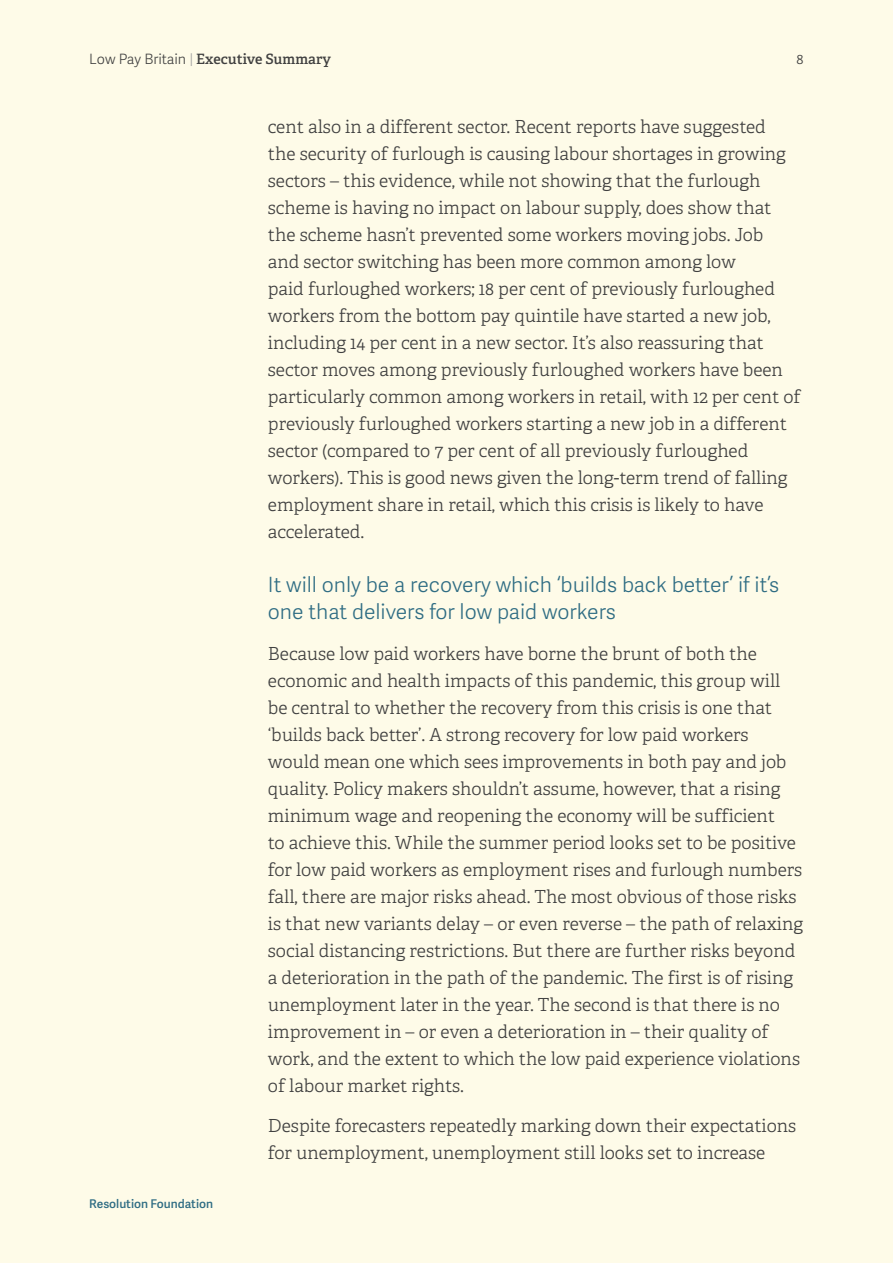
<style>
.page{position:relative;width:893px;height:1263px;background:#fefbe8}
.page>*{position:absolute;margin:0;border:0;box-sizing:border-box;transform-origin:0 0}
.t1{font:21px/27px "Adelle Sans Lt";color:#2e6c83}
.t2{font:300 18px/27px "Adelle";color:#404040}
.t3{font:600 14.25px "Adelle";color:#404040}
.t4{font:300 14.25px "Adelle";color:#404040}
.t5{font:12px "Adelle Sans Sb";color:#2e6c83}
.s1{font-family:"Adelle Sans Lt";font-weight:400}
.s2{font-family:"Adelle Sans Lt";font-weight:400;color:#9f9f9f}
</style>
<div class="page">
<p class="t3" style="left:89px;top:50px;width:243px"><span class="s1">Low Pay Britain</span> <span class="s2">|</span> Executive Summary</p>
<p class="t4" style="left:797px;top:50px;width:9px">8</p>
<p class="t5" style="left:89px;top:1195px;width:125px">Resolution Foundation</p>
<p class="t2" style="left:268px;top:114px;width:534px">cent also in a different sector. Recent reports have suggested<br>the security of furlough is causing labour shortages in growing sectors – this evidence, while not showing that the furlough scheme is having no impact on labour supply, does show that the scheme hasn’t prevented some workers moving jobs. Job<br>and sector switching has been more common among low<br>paid furloughed workers; 18 per cent of previously furloughed workers from the bottom pay quintile have started a new job, including 14 per cent in a new sector. It’s also reassuring that sector moves among previously furloughed workers have been particularly common among workers in retail, with 12 per cent of previously furloughed workers starting a new job in a different sector (compared to 7 per cent of all previously furloughed workers). This is good news given the long-term trend of falling employment share in retail, which this crisis is likely to have accelerated.</p>
<p class="t1" style="left:268px;top:571px;width:513px">It will only be a recovery which ‘builds back better’ if it’s one that delivers for low paid workers</p>
<p class="t2" style="left:268px;top:640px;width:537px">Because low paid workers have borne the brunt of both the economic and health impacts of this pandemic, this group will be central to whether the recovery from this crisis is one that ‘builds back better’. A strong recovery for low paid workers would mean one which sees improvements in both pay and job quality. Policy makers shouldn’t assume, however, that a rising minimum wage and reopening the economy will be sufficient<br>to achieve this. While the summer period looks set to be positive for low paid workers as employment rises and furlough numbers fall, there are major risks ahead. The most obvious of those risks is that new variants delay – or even reverse – the path of relaxing social distancing restrictions. But there are further risks beyond a deterioration in the path of the pandemic. The first is of rising unemployment later in the year. The second is that there is no improvement in – or even a deterioration in – their quality of work, and the extent to which the low paid experience violations of labour market rights.</p>
<p class="t2" style="left:268px;top:1113px;width:530px">Despite forecasters repeatedly marking down their expectations for unemployment, unemployment still looks set to increase</p>
</div>
